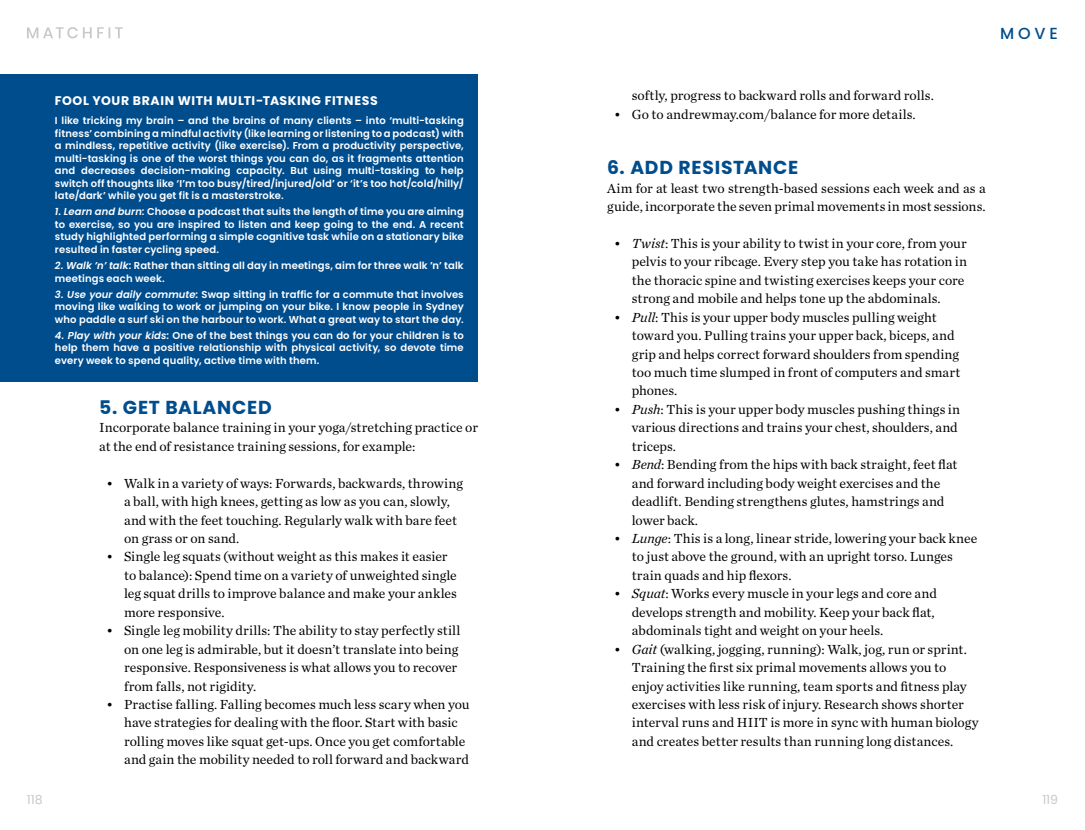
<style>
.page{position:relative;width:1085px;height:830px;background:#fff}
.page>*{position:absolute;margin:0;border:0;box-sizing:border-box;transform-origin:0 0}
._2_01_Body_HEADER{font:700 18.75px "Poppins";letter-spacing:.04em;color:#004d8e}
.t1{font:500 16px "Poppins";color:#004d8e}
._4_02_Body_FULL-OUT{font:13.75px/18.4px "Chronicle Text G1";color:#000}
.Box_pullout_heading{font:700 12.5px "Poppins";letter-spacing:.05em;color:#fff}
.t2{font:12.5px "Poppins";letter-spacing:-.01em;color:#c7c8ca}
._7_01_Pullout_Body_W{font:600 10px/12.5px "Poppins";letter-spacing:.015em;color:#fff;text-align:justify}
.s1{font-style:italic}
</style>
<div class="page">
<div style="left:0;top:74px;width:478px;height:307px;background:#004d8e"></div>
<svg style="left:27px;top:27px;width:96px;height:11px"></svg>
<p class="Box_pullout_heading" style="left:55px;top:93px;width:324px">FOOL YOUR BRAIN WITH MULTI-TASKING FITNESS</p>
<p class="_7_01_Pullout_Body_W" style="left:55px;top:114px;width:410px">I like tricking my brain – and the brains of many clients – into ‘multi-tasking fitness’ combining a mindful activity (like learning or listening to a podcast) with a mindless, repetitive activity (like exercise). From a productivity perspective, multi-tasking is one of the worst things you can do, as it fragments attention and decreases decision-making capacity. But using multi-tasking to help switch off thoughts like ‘I’m too busy/tired/injured/old’ or ‘it’s too hot/cold/hilly/ late/dark’ while you get fit is a masterstroke.</p>
<p class="_7_01_Pullout_Body_W" style="left:55px;top:206px;width:410px"><span class="s1">1. Learn and burn:</span> Choose a podcast that suits the length of time you are aiming to exercise, so you are inspired to listen and keep going to the end. A recent study highlighted performing a simple cognitive task while on a stationary bike resulted in faster cycling speed.</p>
<p class="_7_01_Pullout_Body_W" style="left:55px;top:259px;width:410px"><span class="s1">2. Walk ’n’ talk:</span> Rather than sitting all day in meetings, aim for three walk ’n’ talk meetings each week.</p>
<p class="_7_01_Pullout_Body_W" style="left:55px;top:288px;width:410px"><span class="s1">3. Use your daily commute:</span> Swap sitting in traffic for a commute that involves moving like walking to work or jumping on your bike. I know people in Sydney who paddle a surf ski on the harbour to work. What a great way to start the day.</p>
<p class="_7_01_Pullout_Body_W" style="left:55px;top:329px;width:410px"><span class="s1">4. Play with your kids:</span> One of the best things you can do for your children is to help them have a positive relationship with physical activity, so devote time every week to spend quality, active time with them.</p>
<p class="_2_01_Body_HEADER" style="left:99px;top:396px;width:174px">5. GET BALANCED</p>
<p class="_4_02_Body_FULL-OUT" style="left:99px;top:417px;width:380px">Incorporate balance training in your yoga/stretching practice or at the end of resistance training sessions, for example:</p>
<p class="_4_02_Body_FULL-OUT" style="left:124px;top:473px;width:340px;text-indent:-18px">• Walk in a variety of ways: Forwards, backwards, throwing a ball, with high knees, getting as low as you can, slowly, and with the feet touching. Regularly walk with bare feet on grass or on sand.</p>
<p class="_4_02_Body_FULL-OUT" style="left:124px;top:546px;width:334px;text-indent:-18px">• Single leg squats (without weight as this makes it easier to balance): Spend time on a variety of unweighted single leg squat drills to improve balance and make your ankles more responsive.</p>
<p class="_4_02_Body_FULL-OUT" style="left:124px;top:620px;width:338px;text-indent:-18px">• Single leg mobility drills: The ability to stay perfectly still on one leg is admirable, but it doesn’t translate into being responsive. Responsiveness is what allows you to recover from falls, not rigidity.</p>
<p class="_4_02_Body_FULL-OUT" style="left:124px;top:694px;width:347px;text-indent:-18px">• Practise falling. Falling becomes much less scary when you have strategies for dealing with the floor. Start with basic rolling moves like squat get-ups. Once you get comfortable and gain the mobility needed to roll forward and backward</p>
<p class="t1" style="left:999px;top:24px;width:59px">MOVE</p>
<p class="_4_02_Body_FULL-OUT" style="left:631px;top:86px;width:303px">softly, progress to backward rolls and forward rolls.</p>
<p class="_4_02_Body_FULL-OUT" style="left:614px;top:104px;width:303px">• Go to andrewmay.com/balance for more details.</p>
<p class="_2_01_Body_HEADER" style="left:607px;top:157px;width:193px">6. ADD RESISTANCE</p>
<p class="_4_02_Body_FULL-OUT" style="left:607px;top:178px;width:380px">Aim for at least two strength-based sessions each week and as a guide, incorporate the seven primal movements in most sessions.</p>
<p class="_4_02_Body_FULL-OUT" style="left:631px;top:233px;width:337px;text-indent:-18px">• <span class="s1">Twist</span>: This is your ability to twist in your core, from your pelvis to your ribcage. Every step you take has rotation in the thoracic spine and twisting exercises keeps your core strong and mobile and helps tone up the abdominals.</p>
<p class="_4_02_Body_FULL-OUT" style="left:631px;top:307px;width:330px;text-indent:-18px">• <span class="s1">Pull</span>: This is your upper body muscles pulling weight toward you. Pulling trains your upper back, biceps, and grip and helps correct forward shoulders from spending too much time slumped in front of computers and smart phones.</p>
<p class="_4_02_Body_FULL-OUT" style="left:631px;top:399px;width:330px;text-indent:-18px">• <span class="s1">Push</span>: This is your upper body muscles pushing things in various directions and trains your chest, shoulders, and triceps.</p>
<p class="_4_02_Body_FULL-OUT" style="left:631px;top:454px;width:327px;text-indent:-18px">• <span class="s1">Bend</span>: Bending from the hips with back straight, feet flat and forward including body weight exercises and the deadlift. Bending strengthens glutes, hamstrings and lower back.</p>
<p class="_4_02_Body_FULL-OUT" style="left:631px;top:528px;width:347px;text-indent:-18px">• <span class="s1">Lunge</span>: This is a long, linear stride, lowering your back knee to just above the ground, with an upright torso. Lunges train quads and hip flexors.</p>
<p class="_4_02_Body_FULL-OUT" style="left:631px;top:583px;width:306px;text-indent:-18px">• <span class="s1">Squat</span>: Works every muscle in your legs and core and develops strength and mobility. Keep your back flat, abdominals tight and weight on your heels.</p>
<p class="_4_02_Body_FULL-OUT" style="left:631px;top:638px;width:348px;text-indent:-18px">• <span class="s1">Gait</span> (walking, jogging, running): Walk, jog, run or sprint.<br>Training the first six primal movements allows you to enjoy activities like running, team sports and fitness play exercises with less risk of injury. Research shows shorter interval runs and HIIT is more in sync with human biology and creates better results than running long distances.</p>
<p class="t2" style="left:27px;top:792px;width:17px">118</p>
<p class="t2" style="left:1042px;top:792px;width:17px">119</p>
</div>
